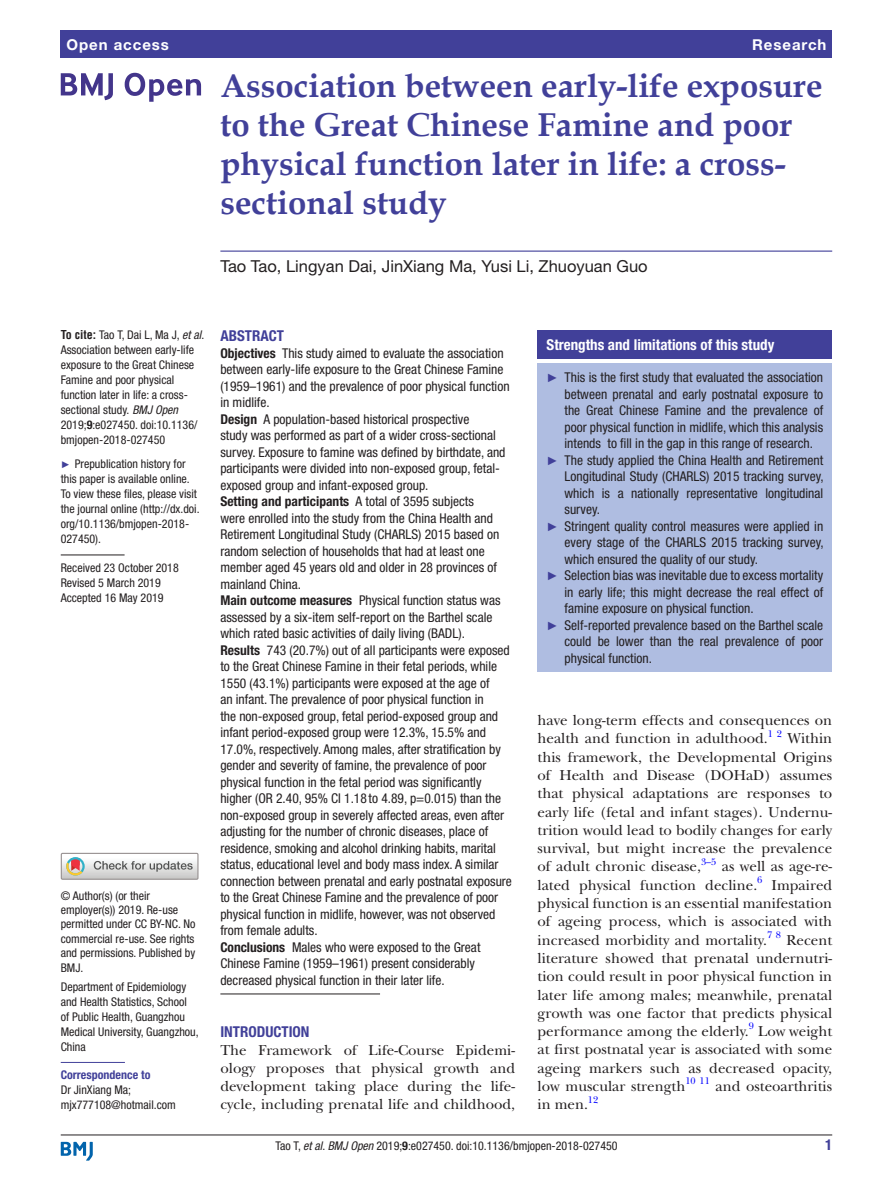
<style>
.page{position:relative;width:893px;height:1191px;background:#fff}
.page>*{position:absolute;margin:0;border:0;box-sizing:border-box;transform-origin:0 0}
.t1{font:700 33px/39px "Book Antiqua";color:#414099}
.t2{font:16.5px "Helvetica Neue LT Std";color:#231f20}
.t3{font:15px/18.3px "New Baskerville";color:#231f20;text-align:justify}
.t4{font:700 condensed 15px "Helvetica Neue LT Std";color:#fff}
.t5{font:700 condensed 15px "Helvetica Neue LT Std";color:#414099}
.t6{font:700 15px "Helvetica Neue LT Std";letter-spacing:.065em;color:#fff}
.t7{font:condensed 13.5px/16.5px "Helvetica Neue LT Std";color:#231f20}
.t8{font:condensed 12px/15px "Helvetica Neue LT Std";color:#231f20}
.t9{font:700 condensed 12px "Helvetica Neue LT Std";color:#414099}
.t10{font:9.9px "New Baskerville";color:#00f}
.s1{font-family:"Helvetica LT Std";font-weight:700}
.s2{font-style:italic}
.s3{font-weight:700}
.s4{font-family:"Arial";font-stretch:normal;font-size:9.75px;color:#414099}
.s5{font-family:"Arial";font-stretch:normal;font-size:12px;color:#414099}
</style>
<div class="page">
<hr style="left:61px;top:1134px;width:771px;height:1px;background:#231f20">
<svg style="left:61px;top:1141px;width:32px;height:19px"></svg>
<div style="left:61px;top:31px;width:771px;height:27px;background:#414099"></div>
<hr style="left:220px;top:250px;width:612px;height:2px;background:#414099">
<hr style="left:61px;top:554px;width:64px;height:1px;background:#231f20">
<hr style="left:61px;top:1062px;width:64px;height:1px;background:#414099">
<svg style="left:61px;top:73px;width:52px;height:27px"></svg>
<svg style="left:125px;top:73px;width:76px;height:29px"></svg>
<div style="left:61px;top:852px;width:138px;height:27px;border:1px solid #969090"></div>
<svg style="left:61px;top:853px;width:137px;height:26px"></svg>
<hr style="left:220px;top:993px;width:160px;height:1px;background:#231f20">
<div style="left:538px;top:331px;width:294px;height:28px;background:#414099"></div>
<div style="left:538px;top:363px;width:294px;height:308px;background:#afbde1"></div>
<p class="t6" style="left:66px;top:35px;width:104px">Open access</p>
<p class="t6" style="left:752px;top:35px;width:76px">Research</p>
<h1 class="t1" style="left:220px;top:66px;width:604px">Association between early-life exposure to the Great Chinese Famine and poor physical function later in life: a cross&shy;sectional study</h1>
<p class="t2" style="left:220px;top:257px;width:429px">Tao Tao, Lingyan Dai, JinXiang Ma, Yusi Li, Zhuoyuan Guo</p>
<p class="t8" style="left:61px;top:327px;width:145px"><span class="s1">To cite:</span> Tao T, Dai L, Ma J, <span class="s2">et al</span>.<br>Association between early-life exposure to the Great Chinese<br>Famine and poor physical function later in life: a cross&shy;sectional study. <span class="s2">BMJ Open<br></span>2019;<span class="s3">9</span>:e027450. doi:10.1136/ bmjopen-2018-027450</p>
<p class="t8" style="left:61px;top:456px;width:140px"><span class="s4">►</span> Prepublication history for this paper is available online.<br>To view these files, please visit the journal online (http://dx.doi. org/10.1136/bmjopen-2018-<br>027450).</p>
<p class="t8" style="left:61px;top:560px;width:120px">Received 23 October 2018<br>Revised 5 March 2019<br>Accepted 16 May 2019</p>
<p class="t8" style="left:61px;top:888px;width:136px;line-height:14.4px">© Author(s) (or their employer(s)) 2019. Re-use permitted under CC BY-NC. No commercial re-use. See rights and permissions. Published by<br>BMJ.</p>
<p class="t8" style="left:61px;top:979px;width:139px">Department of Epidemiology and Health Statistics, School<br>of Public Health, Guangzhou<br>Medical University, Guangzhou,<br>China</p>
<p class="t9" style="left:61px;top:1067px;width:91px">Correspondence to</p>
<p class="t8" style="left:61px;top:1082px;width:117px">Dr JinXiang Ma; mjx777108@hotmail.com</p>
<p class="t5" style="left:220px;top:327px;width:65px">Abstract</p>
<p class="t7" style="left:220px;top:345px;width:293px"><span class="s3">Objectives</span> This study aimed to evaluate the association between early-life exposure to the Great Chinese Famine (1959–1961) and the prevalence of poor physical function in midlife.<br><span class="s3">Design</span> A population-based historical prospective<br>study was performed as part of a wider cross-sectional survey. Exposure to famine was defined by birthdate, and participants were divided into non-exposed group, fetal&shy;exposed group and infant-exposed group.<br><span class="s3">Setting and participants</span> A total of 3595 subjects<br>were enrolled into the study from the China Health and Retirement Longitudinal Study (CHARLS) 2015 based on random selection of households that had at least one member aged 45 years old and older in 28 provinces of mainland China.<br><span class="s3">Main outcome measures</span> Physical function status was assessed by a six-item self-report on the Barthel scale which rated basic activities of daily living (BADL).<br><span class="s3">Results</span> 743 (20.7%) out of all participants were exposed to the Great Chinese Famine in their fetal periods, while 1550 (43.1%) participants were exposed at the age of<br>an infant. The prevalence of poor physical function in<br>the non-exposed group, fetal period-exposed group and infant period-exposed group were 12.3%, 15.5% and 17.0%, respectively. Among males, after stratification by gender and severity of famine, the prevalence of poor physical function in the fetal period was significantly higher (OR 2.40, 95% CI 1.18 to 4.89, p=0.015) than the non-exposed group in severely affected areas, even after adjusting for the number of chronic diseases, place of residence, smoking and alcohol drinking habits, marital status, educational level and body mass index. A similar connection between prenatal and early postnatal exposure to the Great Chinese Famine and the prevalence of poor physical function in midlife, however, was not observed from female adults.<br><span class="s3">Conclusions</span> Males who were exposed to the Great Chinese Famine (1959–1961) present considerably decreased physical function in their later life.</p>
<p class="t5" style="left:220px;top:1023px;width:91px">Introduction</p>
<p class="t3" style="left:220px;top:1041px;width:296px">The Framework of Life-Course Epidemi&shy;ology proposes that physical growth and development taking place during the life&shy;cycle, including prenatal life and childhood,</p>
<p class="t4" style="left:547px;top:336px;width:229px">Strengths and limitations of this study</p>
<p class="t7" style="left:547px;top:369px;width:278px"><span class="s5">►</span> This is the first study that evaluated the association</p>
<p class="t7" style="left:565px;top:385px;width:260px">between prenatal and early postnatal exposure to</p>
<p class="t7" style="left:565px;top:402px;width:260px">the Great Chinese Famine and the prevalence of</p>
<p class="t7" style="left:565px;top:418px;width:260px">poor physical function in midlife, which this analysis</p>
<p class="t7" style="left:565px;top:435px;width:250px">intends to fill in the gap in this range of research.</p>
<p class="t7" style="left:547px;top:451px;width:278px"><span class="s5">►</span> The study applied the China Health and Retirement</p>
<p class="t7" style="left:565px;top:468px;width:261px">Longitudinal Study (CHARLS) 2015 tracking survey,</p>
<p class="t7" style="left:565px;top:484px;width:260px">which is a nationally representative longitudinal</p>
<p class="t7" style="left:565px;top:501px;width:37px">survey.</p>
<p class="t7" style="left:547px;top:517px;width:278px"><span class="s5">►</span> Stringent quality control measures were applied in</p>
<p class="t7" style="left:565px;top:534px;width:261px">every stage of the CHARLS 2015 tracking survey,</p>
<p class="t7" style="left:565px;top:550px;width:195px">which ensured the quality of our study.</p>
<p class="t7" style="left:547px;top:567px;width:278px"><span class="s5">►</span> Selection bias was inevitable due to excess mortality</p>
<p class="t7" style="left:565px;top:583px;width:260px">in early life; this might decrease the real effect of</p>
<p class="t7" style="left:565px;top:600px;width:191px">famine exposure on physical function.</p>
<p class="t7" style="left:547px;top:616px;width:278px"><span class="s5">►</span> Self-reported prevalence based on the Barthel scale</p>
<p class="t7" style="left:565px;top:633px;width:260px">could be lower than the real prevalence of poor</p>
<p class="t7" style="left:565px;top:649px;width:89px">physical function.</p>
<p class="t3" style="left:538px;top:711px;width:296px">have long-term effects and consequences on health and function in adulthood.<sup>1</sup> <sup>2</sup> Within this framework, the Developmental Origins of Health and Disease (DOHaD) assumes that physical adaptations are responses to early life (fetal and infant stages). Undernu&shy;trition would lead to bodily changes for early survival, but might increase the prevalence of adult chronic disease,</p>
<p class="t10" style="left:701px;top:855px;width:17px">3–5</p>
<p class="t3" style="left:538px;top:857px;width:296px;text-indent:184px">as well as age-re&shy;lated physical function decline.</p>
<p class="t10" style="left:757px;top:874px;width:7px">6</p>
<p class="t3" style="left:538px;top:876px;width:296px;text-indent:234px">Impaired physical function is an essential manifestation of ageing process, which is associated with increased morbidity and mortality.</p>
<p class="t10" style="left:767px;top:929px;width:16px">7 8</p>
<p class="t3" style="left:538px;top:930px;width:296px;text-indent:249px">Recent literature showed that prenatal undernutri&shy;tion could result in poor physical function in later life among males; meanwhile, prenatal growth was one factor that predicts physical performance among the elderly.<sup>9</sup> Low weight at first postnatal year is associated with some ageing markers such as decreased opacity, low muscular strength</p>
<p class="t10" style="left:685px;top:1075px;width:26px">10 11</p>
<p class="t3" style="left:715px;top:1077px;width:118px">and osteoarthritis</p>
<p class="t3" style="left:538px;top:1095px;width:62px">in men.<sup>12</sup></p>
<p class="t8" style="left:275px;top:1137px;width:344px">Tao T, <span class="s2">et al</span>. <span class="s2">BMJ Open</span> 2019;<span class="s3">9</span>:e027450. doi:10.1136/bmjopen-2018-027450</p>
<p class="t5" style="left:825px;top:1135px;width:9px">1</p>
</div>
